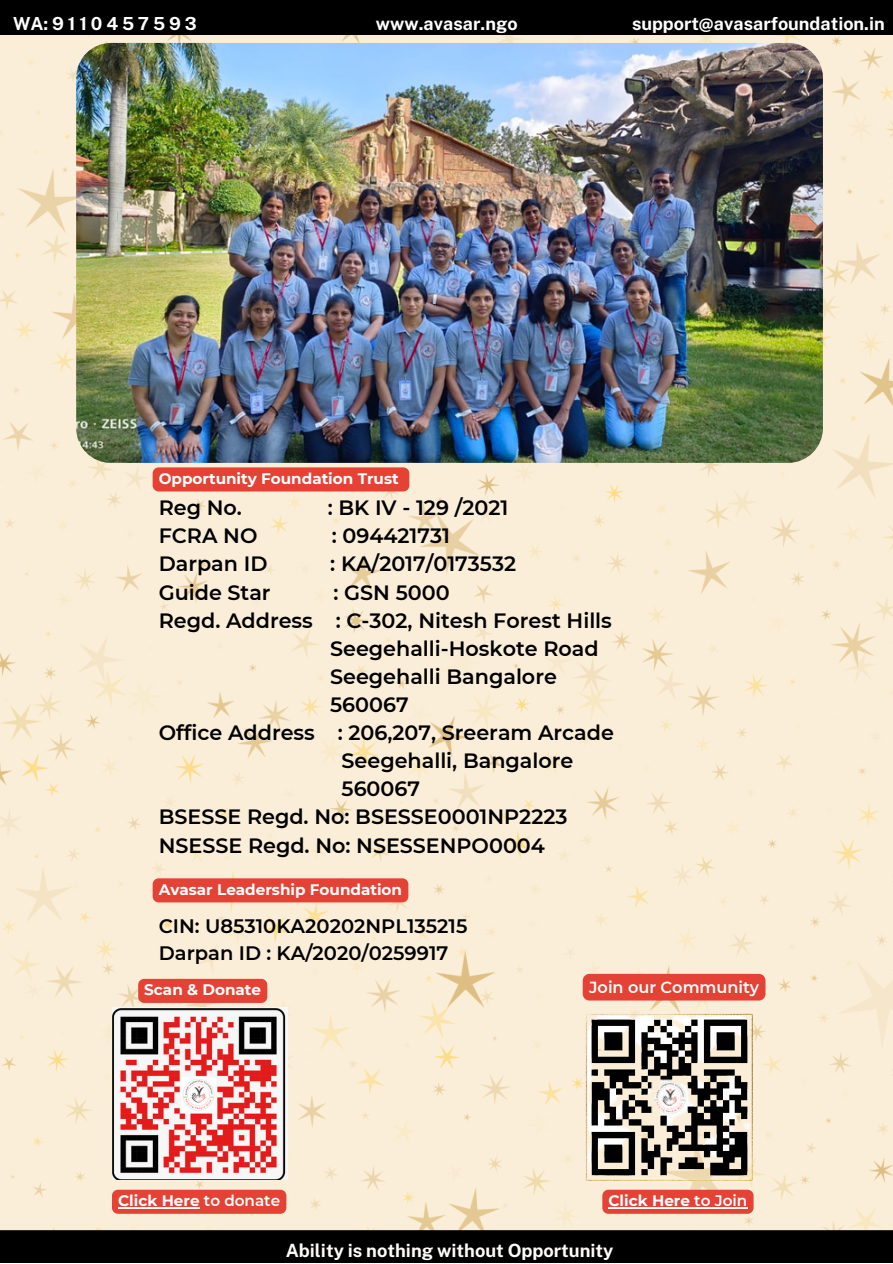
<style>
.page{position:relative;width:893px;height:1264px;background:#fff}
.page>*{position:absolute;margin:0;border:0;box-sizing:border-box;transform-origin:0 0}
.t1{font:600 20.7px "Montserrat";color:#000}
.t2{font:600 19.5px "Montserrat";color:#000}
.t3{font:700 18.15px "Public Sans";color:#fdfcfb}
.t4{font:700 18px "Public Sans";color:#fff}
.t5{font:700 18px "Public Sans";letter-spacing:.21em;color:#fff}
.t6{font:600 16.05px "Montserrat";color:#fff}
.t7{font:700 15.15px "Montserrat";color:#fff}
.s1{font-weight:600}
</style>
<div class="page">
<div style="left:0;top:35px;width:892px;height:1195px;background:#fbeed9"></div>
<div style="left:0;top:1230px;width:892px;height:32px;background:#000"></div>
<div style="left:0;top:0;width:892px;height:35px;background:#000"></div>
<img style="left:76px;top:43px;width:746px;height:420px;border-radius:35px">
<img style="left:112px;top:1007px;width:175px;height:172px">
<img style="left:559px;top:1007px;width:236px;height:185px">
<div style="left:138px;top:978px;width:129px;height:24px;background:#e34234;border-radius:6px"></div>
<div style="left:582px;top:973px;width:183px;height:27px;background:#e34234"></div>
<div style="left:153px;top:467px;width:256px;height:24px;background:#e34234"></div>
<svg style="left:112px;top:1189px;width:174px;height:24px;background:#e44c3e"></svg>
<hr style="left:118px;top:1207px;width:82px;height:1px;background:#fff">
<div style="left:602px;top:1189px;width:151px;height:24px;background:#e34234;border-radius:6px"></div>
<hr style="left:608px;top:1207px;width:82px;height:1px;background:#fff">
<hr style="left:690px;top:1207px;width:57px;height:1px;background:#fff">
<div style="left:153px;top:878px;width:255px;height:24px;background:#e34234"></div>
<p class="t5" style="left:13px;top:13px;width:185px">WA:9110457593</p>
<p class="t4" style="left:376px;top:13px;width:143px">www.avasar.ngo</p>
<p class="t4" style="left:632px;top:13px;width:254px">support@avasarfoundation.in</p>
<p class="t7" style="left:159px;top:469px;width:241px">Opportunity Foundation Trust</p>
<p class="t1" style="left:159px;top:495px;width:85px">Reg No.</p>
<p class="t1" style="left:327px;top:495px;width:182px">: BK IV - 129 /2021</p>
<p class="t1" style="left:159px;top:523px;width:100px">FCRA NO</p>
<p class="t1" style="left:332px;top:523px;width:120px">: 094421731</p>
<p class="t1" style="left:159px;top:551px;width:110px">Darpan ID</p>
<p class="t1" style="left:330px;top:551px;width:187px">: KA/2017/0173532</p>
<p class="t1" style="left:159px;top:579px;width:113px">Guide Star</p>
<p class="t1" style="left:333px;top:579px;width:118px">: GSN 5000</p>
<p class="t1" style="left:159px;top:607px;width:454px">Regd. Address : C-302, Nitesh Forest Hills</p>
<p class="t1" style="left:330px;top:635px;width:270px">Seegehalli-Hoskote Road</p>
<p class="t1" style="left:330px;top:664px;width:228px">Seegehalli Bangalore</p>
<p class="t1" style="left:330px;top:692px;width:80px">560067</p>
<p class="t1" style="left:159px;top:720px;width:456px">Office Address : 206,207, Sreeram Arcade</p>
<p class="t1" style="left:341px;top:748px;width:233px">Seegehalli, Bangalore</p>
<p class="t1" style="left:341px;top:776px;width:80px">560067</p>
<p class="t1" style="left:159px;top:804px;width:410px">BSESSE Regd. No: BSESSE0001NP2223</p>
<p class="t1" style="left:159px;top:832px;width:387px">NSESSE Regd. No: NSESSENPO0004</p>
<p class="t7" style="left:159px;top:880px;width:245px">Avasar Leadership Foundation</p>
<p class="t2" style="left:159px;top:913px;width:310px">CIN: U85310KA20202NPL135215</p>
<p class="t2" style="left:159px;top:940px;width:291px">Darpan ID : KA/2020/0259917</p>
<p class="t7" style="left:144px;top:980px;width:118px">Scan &amp; Donate</p>
<p class="t6" style="left:589px;top:977px;width:172px">Join our Community</p>
<p class="t7" style="left:118px;top:1191px;width:163px">Click Here <span class="s1">to donate</span></p>
<p class="t7" style="left:608px;top:1191px;width:140px">Click Here <span class="s1">to Join</span></p>
<p class="t3" style="left:285px;top:1240px;width:329px">Ability is nothing without Opportunity</p>
</div>
